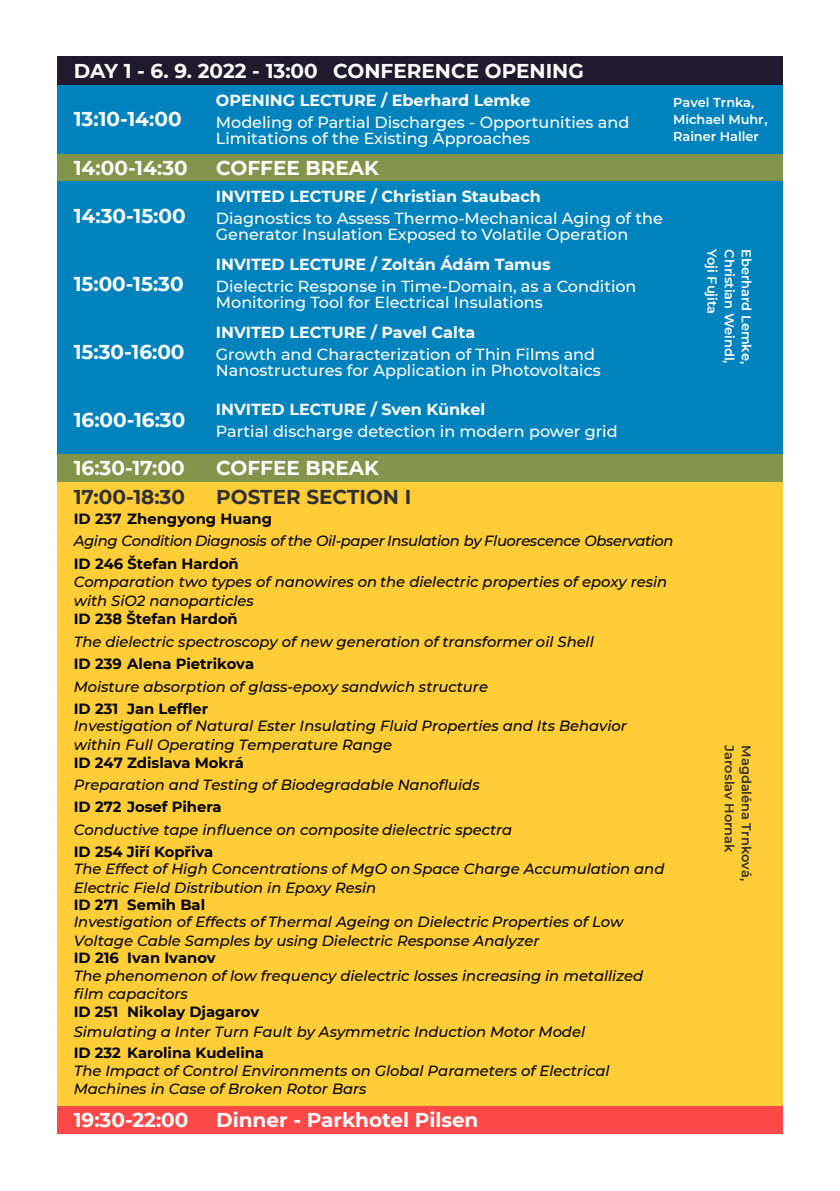
<style>
.page{position:relative;width:840px;height:1191px;background:#fff}
.page>*{position:absolute;margin:0;border:0;box-sizing:border-box;transform-origin:0 0}
.t1{font:700 20px "Montserrat";color:#fff}
.t2{font:700 20px "Montserrat";color:#303030}
.t3{font:500 16px/16px "Montserrat";color:#fff}
.t4{font:700 16px "Montserrat";color:#fff}
.t5{font:italic 500 14.8px/18.6px "Montserrat";letter-spacing:-.005em;color:#000}
.t6{font:700 14.8px "Montserrat";color:#000}
.t7{font:italic 500 14.8px "Montserrat";letter-spacing:-.025em;color:#000}
.t8{font:600 13px/16.8px "Montserrat";color:#fff}
.t9{font:600 13px "Montserrat";color:#303030}
</style>
<div class="page">
<div style="left:57px;top:57px;width:726px;height:28px;background:#201a2c"></div>
<div style="left:57px;top:153px;width:726px;height:28px;background:#82954b"></div>
<div style="left:57px;top:454px;width:726px;height:28px;background:#82954b"></div>
<div style="left:57px;top:1106px;width:726px;height:28px;background:#ff4949"></div>
<div style="left:57px;top:482px;width:726px;height:51px;background:#ffcd38"></div>
<div style="left:57px;top:528px;width:726px;height:578px;background:#ffcd38"></div>
<div style="left:57px;top:85px;width:726px;height:68px;background:#0083bd"></div>
<div style="left:57px;top:181px;width:726px;height:273px;background:#0083bd"></div>
<h1 class="t1" style="left:74px;top:59px;width:512px">DAY 1 - 6. 9. 2022 - 13:00 CONFERENCE OPENING</h1>
<h1 class="t1" style="left:74px;top:107px;width:109px">13:10-14:00</h1>
<p class="t4" style="left:216px;top:91px;width:316px">OPENING LECTURE / Eberhard Lemke</p>
<p class="t3" style="left:216px;top:114px;width:415px">Modeling of Partial Discharges - Opportunities and<br>Limitations of the Existing Approaches</p>
<h1 class="t1" style="left:74px;top:155px;width:116px">14:00-14:30</h1>
<h1 class="t1" style="left:216px;top:155px;width:164px">COFFEE BREAK</h1>
<h1 class="t1" style="left:74px;top:203px;width:113px">14:30-15:00</h1>
<h1 class="t1" style="left:74px;top:272px;width:111px">15:00-15:30</h1>
<h1 class="t1" style="left:74px;top:340px;width:112px">15:30-16:00</h1>
<h1 class="t1" style="left:74px;top:408px;width:113px">16:00-16:30</h1>
<p class="t4" style="left:216px;top:187px;width:327px">INVITED LECTURE / Christian Staubach</p>
<p class="t3" style="left:216px;top:211px;width:448px">Diagnostics to Assess Thermo-Mechanical Aging of the<br>Generator Insulation Exposed to Volatile Operation</p>
<p class="t4" style="left:216px;top:255px;width:336px">INVITED LECTURE / Zoltán Ádám Tamus</p>
<p class="t3" style="left:216px;top:279px;width:422px">Dielectric Response in Time-Domain, as a Condition<br>Monitoring Tool for Electrical Insulations</p>
<p class="t4" style="left:216px;top:323px;width:261px">INVITED LECTURE / Pavel Calta</p>
<p class="t3" style="left:216px;top:347px;width:386px">Growth and Characterization of Thin Films and<br>Nanostructures for Application in Photovoltaics</p>
<p class="t4" style="left:216px;top:399px;width:271px">INVITED LECTURE / Sven Künkel</p>
<p class="t3" style="left:216px;top:423px;width:403px">Partial discharge detection in modern power grid</p>
<h1 class="t1" style="left:74px;top:456px;width:112px">16:30-17:00</h1>
<h1 class="t1" style="left:216px;top:456px;width:164px">COFFEE BREAK</h1>
<h1 class="t2" style="left:74px;top:485px;width:113px">17:00-18:30</h1>
<h1 class="t2" style="left:216px;top:485px;width:197px">POSTER SECTION I</h1>
<p class="t6" style="left:74px;top:509px;width:200px">ID 237 Zhengyong Huang</p>
<p class="t8" style="left:673px;top:94px;width:96px">Pavel Trnka,<br>Michael Muhr,<br>Rainer Haller</p>
<p class="t8" style="left:721px;top:249px;width:67px;rotate:90deg">Yoji Fujita</p>
<p class="t8" style="left:738px;top:249px;width:116px;rotate:90deg">Christian Weindl,</p>
<p class="t8" style="left:755px;top:249px;width:116px;rotate:90deg">Eberhard Lemke,</p>
<p class="t7" style="left:74px;top:532px;width:601px">Aging Condition Diagnosis of the Oil-paper Insulation by Fluorescence Observation</p>
<p class="t6" style="left:74px;top:554px;width:167px">ID 246 Štefan Hardoň</p>
<p class="t5" style="left:74px;top:573px;width:595px">Comparation two types of nanowires on the dielectric properties of epoxy resin with SiO2 nanoparticles</p>
<p class="t6" style="left:74px;top:610px;width:165px">ID 238 Štefan Hardoň</p>
<p class="t5" style="left:74px;top:632px;width:522px">The dielectric spectroscopy of new generation of transformer oil Shell</p>
<p class="t6" style="left:74px;top:655px;width:182px">ID 239 Alena Pietrikova</p>
<p class="t5" style="left:74px;top:677px;width:416px">Moisture absorption of glass-epoxy sandwich structure</p>
<p class="t6" style="left:74px;top:700px;width:136px">ID 231 Jan Leffler</p>
<p class="t5" style="left:74px;top:717px;width:555px">Investigation of Natural Ester Insulating Fluid Properties and Its Behavior within Full Operating Temperature Range</p>
<p class="t6" style="left:74px;top:753px;width:172px">ID 247 Zdislava Mokrá</p>
<p class="t5" style="left:74px;top:775px;width:407px">Preparation and Testing of Biodegradable Nanofluids</p>
<p class="t6" style="left:74px;top:798px;width:150px">ID 272 Josef Pihera</p>
<p class="t5" style="left:74px;top:820px;width:440px">Conductive tape influence on composite dielectric spectra</p>
<p class="t6" style="left:74px;top:843px;width:141px">ID 254 Jiří Kopřiva</p>
<p class="t5" style="left:74px;top:860px;width:592px">The Effect of High Concentrations of MgO on Space Charge Accumulation and<br>Electric Field Distribution in Epoxy Resin</p>
<p class="t6" style="left:74px;top:896px;width:133px">ID 271 Semih Bal</p>
<p class="t5" style="left:74px;top:913px;width:551px">Investigation of Effects of Thermal Ageing on Dielectric Properties of Low<br>Voltage Cable Samples by using Dielectric Response Analyzer</p>
<p class="t6" style="left:74px;top:949px;width:143px">ID 216 Ivan Ivanov</p>
<p class="t5" style="left:74px;top:966px;width:571px">The phenomenon of low frequency dielectric losses increasing in metallized film capacitors</p>
<p class="t6" style="left:74px;top:1002px;width:187px">ID 251 Nikolay Djagarov</p>
<p class="t5" style="left:74px;top:1022px;width:513px">Simulating a Inter Turn Fault by Asymmetric Induction Motor Model</p>
<p class="t6" style="left:74px;top:1044px;width:192px">ID 232 Karolina Kudelina</p>
<p class="t5" style="left:74px;top:1061px;width:537px">The Impact of Control Environments on Global Parameters of Electrical<br>Machines in Case of Broken Rotor Bars</p>
<h1 class="t1" style="left:74px;top:1108px;width:116px">19:30-22:00</h1>
<h1 class="t1" style="left:216px;top:1108px;width:264px">Dinner - Parkhotel Pilsen</h1>
<p class="t9" style="left:737px;top:745px;width:109px;rotate:90deg">Jaroslav Hornak</p>
<p class="t9" style="left:754px;top:745px;width:137px;rotate:90deg">Magdaléna Trnková,</p>
</div>
